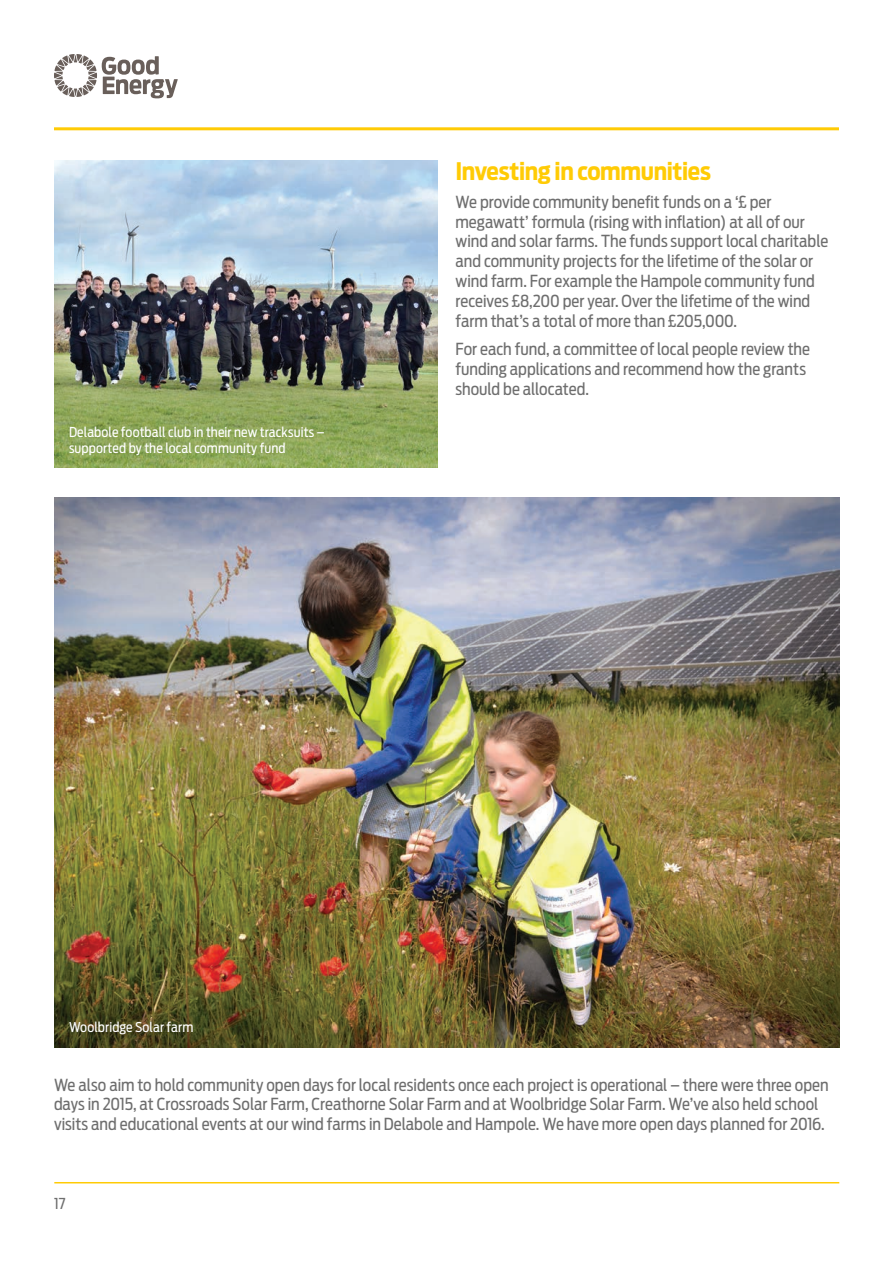
<style>
.page{position:relative;width:893px;height:1263px;background:#fff}
.page>*{position:absolute;margin:0;border:0;box-sizing:border-box;transform-origin:0 0}
.t1{font:700 24px "Antenna Cond";letter-spacing:-.015em;color:#ffcb05}
.t2{font:16.5px/19.8px "Antenna Cond";color:#6e6e6e}
.t3{font:15px "Antenna Cond";color:#6e6e6e}
.t4{font:13.5px/16.2px "Antenna Cond";letter-spacing:.005em;color:#fff}
</style>
<div class="page">
<img style="left:54px;top:160px;width:383px;height:308px">
<svg style="left:54px;top:54px;width:124px;height:44px"></svg>
<hr style="left:54px;top:127px;width:785px;height:3px;background:#ffcb05">
<hr style="left:54px;top:1182px;width:785px;height:1px;background:#ffcb05">
<img style="left:54px;top:498px;width:785px;height:549px">
<p class="t4" style="left:69px;top:424px;width:257px">Delabole football club in their new tracksuits – supported by the local community fund</p>
<p class="t1" style="left:455px;top:156px;width:257px">Investing in communities</p>
<p class="t2" style="left:455px;top:192px;width:374px">We provide community benefit funds on a ‘£ per megawatt’ formula (rising with inflation) at all of our wind and solar farms. The funds support local charitable and community projects for the lifetime of the solar or wind farm. For example the Hampole community fund receives £8,200 per year. Over the lifetime of the wind farm that’s a total of more than £205,000.</p>
<p class="t2" style="left:455px;top:339px;width:356px">For each fund, a committee of local people review the funding applications and recommend how the grants should be allocated.</p>
<p class="t4" style="left:69px;top:1019px;width:126px">Woolbridge Solar farm</p>
<p class="t2" style="left:54px;top:1075px;width:776px">We also aim to hold community open days for local residents once each project is operational – there were three open days in 2015, at Crossroads Solar Farm, Creathorne Solar Farm and at Woolbridge Solar Farm. We’ve also held school visits and educational events at our wind farms in Delabole and Hampole. We have more open days planned for 2016.</p>
<p class="t3" style="left:54px;top:1194px;width:13px">17</p>
</div>
